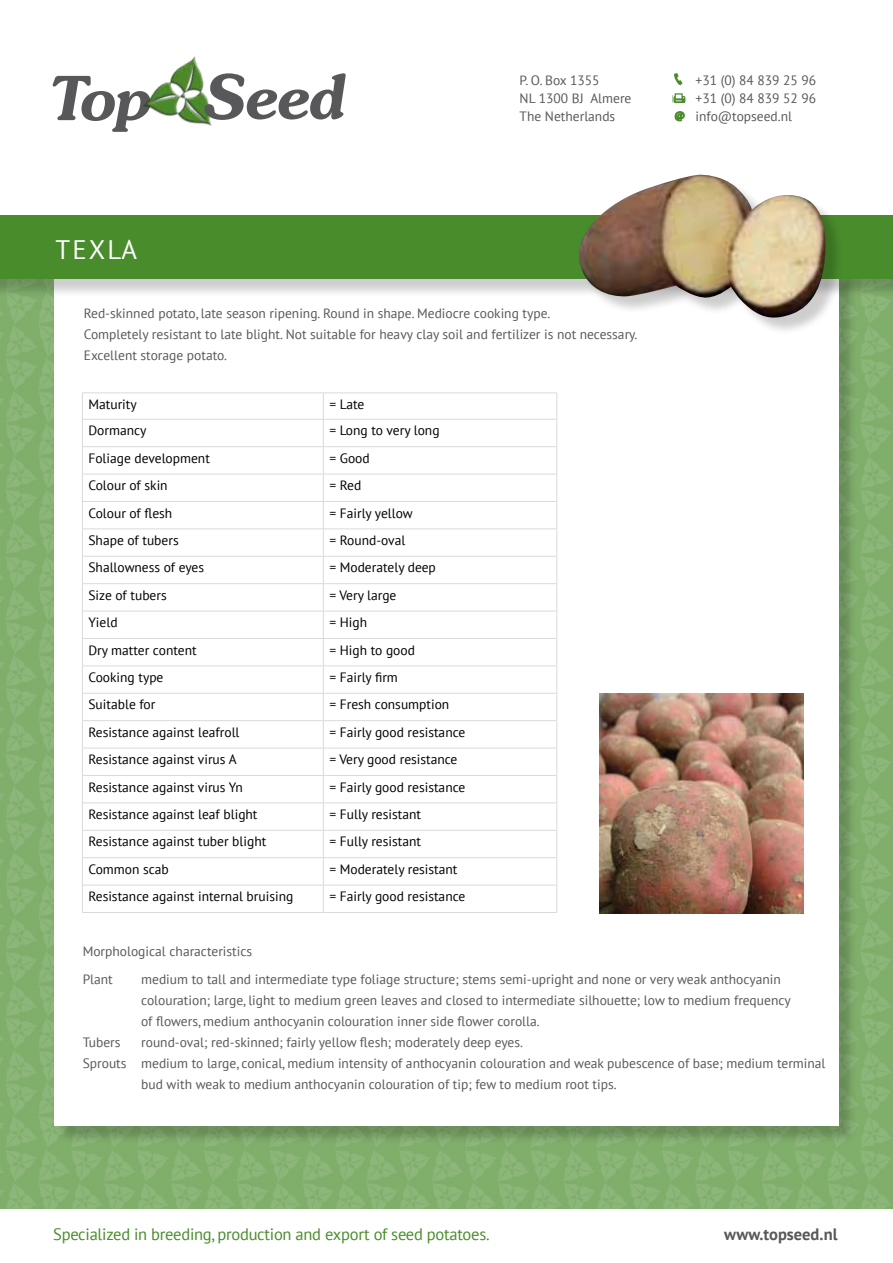
<style>
.page{position:relative;width:893px;height:1263px;background:#fff}
.page>*{position:absolute;margin:0;border:0;box-sizing:border-box;transform-origin:0 0}
.t1{font:italic 600 61.35px "Souvenir IT Cby BT";letter-spacing:-.03em;color:#58585a}
.t2{font:26.7px "PT Sans";letter-spacing:.08em;color:#fff}
.t3{font:16.5px "PT Sans";letter-spacing:-.015em;color:#498c2b}
.t4{font:700 16.5px "PT Sans";color:#58585a}
.t5{font:13.5px/21px "PT Sans";color:#58585a}
.t6{font:13.5px "PT Sans";color:#000}
</style>
<div class="page">
<img style="left:0;top:298px;width:893px;height:911px">
<div style="left:57px;top:270px;width:800px;height:875px;background:#000;opacity:.2"></div>
<div style="left:54px;top:268px;width:785px;height:858px;background:#fff"></div>
<svg style="left:112px;top:91px;width:13px;height:41px"></svg>
<img style="left:125px;top:56px;width:87px;height:76px">
<div style="left:133px;top:129px;width:111px;height:26px;background:#fff"></div>
<svg style="left:674px;top:73px;width:8px;height:12px"></svg>
<svg style="left:673px;top:93px;width:12px;height:10px"></svg>
<svg style="left:675px;top:111px;width:10px;height:10px"></svg>
<div style="left:0;top:218px;width:893px;height:80px;background:#000;opacity:.2"></div>
<div style="left:0;top:215px;width:893px;height:64px;background:#498c2b"></div>
<img style="left:600px;top:693px;width:203px;height:220px">
<hr style="left:82px;top:393px;width:241px;height:1px;background:#d9dadb">
<hr style="left:323px;top:393px;width:234px;height:1px;background:#d9dadb">
<svg style="left:557px;top:393px;width:1px;height:519px"></svg>
<hr style="left:82px;top:419px;width:241px;height:1px;background:#d9dadb">
<hr style="left:323px;top:419px;width:234px;height:1px;background:#d9dadb">
<hr style="left:82px;top:446px;width:241px;height:1px;background:#d9dadb">
<hr style="left:323px;top:446px;width:234px;height:1px;background:#d9dadb">
<hr style="left:82px;top:474px;width:241px;height:1px;background:#d9dadb">
<hr style="left:323px;top:474px;width:234px;height:1px;background:#d9dadb">
<hr style="left:82px;top:501px;width:241px;height:1px;background:#d9dadb">
<hr style="left:323px;top:501px;width:234px;height:1px;background:#d9dadb">
<hr style="left:82px;top:528px;width:241px;height:1px;background:#d9dadb">
<hr style="left:323px;top:528px;width:234px;height:1px;background:#d9dadb">
<hr style="left:82px;top:556px;width:241px;height:1px;background:#d9dadb">
<hr style="left:323px;top:556px;width:234px;height:1px;background:#d9dadb">
<hr style="left:82px;top:583px;width:241px;height:1px;background:#d9dadb">
<hr style="left:323px;top:583px;width:234px;height:1px;background:#d9dadb">
<hr style="left:82px;top:611px;width:241px;height:1px;background:#d9dadb">
<hr style="left:323px;top:611px;width:234px;height:1px;background:#d9dadb">
<hr style="left:82px;top:638px;width:241px;height:1px;background:#d9dadb">
<hr style="left:323px;top:638px;width:234px;height:1px;background:#d9dadb">
<hr style="left:82px;top:665px;width:241px;height:1px;background:#d9dadb">
<hr style="left:323px;top:665px;width:234px;height:1px;background:#d9dadb">
<hr style="left:82px;top:693px;width:241px;height:1px;background:#d9dadb">
<hr style="left:323px;top:693px;width:234px;height:1px;background:#d9dadb">
<hr style="left:82px;top:720px;width:241px;height:1px;background:#d9dadb">
<hr style="left:323px;top:720px;width:234px;height:1px;background:#d9dadb">
<hr style="left:82px;top:748px;width:241px;height:1px;background:#d9dadb">
<hr style="left:323px;top:748px;width:234px;height:1px;background:#d9dadb">
<hr style="left:82px;top:775px;width:241px;height:1px;background:#d9dadb">
<hr style="left:323px;top:775px;width:234px;height:1px;background:#d9dadb">
<hr style="left:82px;top:802px;width:241px;height:1px;background:#d9dadb">
<hr style="left:323px;top:802px;width:234px;height:1px;background:#d9dadb">
<hr style="left:82px;top:830px;width:241px;height:1px;background:#d9dadb">
<hr style="left:323px;top:830px;width:234px;height:1px;background:#d9dadb">
<hr style="left:82px;top:857px;width:241px;height:1px;background:#d9dadb">
<hr style="left:323px;top:857px;width:234px;height:1px;background:#d9dadb">
<hr style="left:82px;top:885px;width:241px;height:1px;background:#d9dadb">
<svg style="left:82px;top:394px;width:1px;height:518px"></svg>
<hr style="left:323px;top:885px;width:234px;height:1px;background:#d9dadb">
<svg style="left:323px;top:394px;width:1px;height:518px"></svg>
<hr style="left:82px;top:912px;width:241px;height:1px;background:#d9dadb">
<hr style="left:323px;top:912px;width:234px;height:1px;background:#d9dadb">
<div style="left:581px;top:177px;width:262px;height:159px;background:#000;opacity:.2"></div>
<img style="left:574px;top:175px;width:252px;height:145px">
<h1 class="t1" style="left:51px;top:59px;width:68px">To</h1>
<h2 class="t2" style="left:55px;top:233px;width:81px">TexLa</h2>
<h1 class="t1" style="left:205px;top:58px;width:142px">Seed</h1>
<p class="t5" style="left:520px;top:71px;width:113px;line-height:18px">P. O. Box 1355<br>NL 1300 BJ Almere<br>The Netherlands</p>
<p class="t5" style="left:695px;top:71px;width:122px;line-height:18px">+31 (0) 84 839 25 96 +31 (0) 84 839 52 96</p>
<p class="t5" style="left:695px;top:106px;width:98px">info@topseed.nl</p>
<p class="t5" style="left:84px;top:302px;width:555px">Red-skinned potato, late season ripening. Round in shape. Mediocre cooking type.<br>Completely resistant to late blight. Not suitable for heavy clay soil and fertilizer is not necessary.<br>Excellent storage potato.</p>
<p class="t6" style="left:88px;top:396px;width:50px">Maturity</p>
<p class="t6" style="left:329px;top:396px;width:37px">= Late</p>
<p class="t6" style="left:88px;top:422px;width:59px">Dormancy</p>
<p class="t6" style="left:329px;top:422px;width:112px">= Long to very long</p>
<p class="t6" style="left:88px;top:449px;width:123px">Foliage development</p>
<p class="t6" style="left:329px;top:449px;width:42px">= Good</p>
<p class="t6" style="left:88px;top:477px;width:81px">Colour of skin</p>
<p class="t6" style="left:329px;top:477px;width:33px">= Red</p>
<p class="t6" style="left:88px;top:504px;width:85px">Colour of flesh</p>
<p class="t6" style="left:329px;top:504px;width:85px">= Fairly yellow</p>
<p class="t6" style="left:88px;top:531px;width:92px">Shape of tubers</p>
<p class="t6" style="left:329px;top:531px;width:78px">= Round-oval</p>
<p class="t6" style="left:88px;top:559px;width:117px">Shallowness of eyes</p>
<p class="t6" style="left:329px;top:559px;width:108px">= Moderately deep</p>
<p class="t6" style="left:88px;top:586px;width:80px">Size of tubers</p>
<p class="t6" style="left:329px;top:586px;width:69px">= Very large</p>
<p class="t6" style="left:88px;top:614px;width:31px">Yield</p>
<p class="t6" style="left:329px;top:614px;width:39px">= High</p>
<p class="t6" style="left:88px;top:641px;width:110px">Dry matter content</p>
<p class="t6" style="left:329px;top:641px;width:87px">= High to good</p>
<p class="t6" style="left:88px;top:668px;width:77px">Cooking type</p>
<p class="t6" style="left:329px;top:668px;width:70px">= Fairly firm</p>
<p class="t6" style="left:88px;top:696px;width:69px">Suitable for</p>
<p class="t6" style="left:329px;top:696px;width:121px">= Fresh consumption</p>
<p class="t6" style="left:88px;top:723px;width:153px">Resistance against leafroll</p>
<p class="t6" style="left:329px;top:723px;width:137px">= Fairly good resistance</p>
<p class="t6" style="left:88px;top:751px;width:150px">Resistance against virus A</p>
<p class="t6" style="left:329px;top:751px;width:130px">= Very good resistance</p>
<p class="t6" style="left:88px;top:778px;width:156px">Resistance against virus Yn</p>
<p class="t6" style="left:329px;top:778px;width:137px">= Fairly good resistance</p>
<p class="t6" style="left:88px;top:805px;width:171px">Resistance against leaf blight</p>
<p class="t6" style="left:329px;top:805px;width:93px">= Fully resistant</p>
<p class="t6" style="left:88px;top:833px;width:179px">Resistance against tuber blight</p>
<p class="t6" style="left:329px;top:833px;width:93px">= Fully resistant</p>
<p class="t6" style="left:88px;top:860px;width:82px">Common scab</p>
<p class="t6" style="left:329px;top:860px;width:130px">= Moderately resistant</p>
<p class="t6" style="left:88px;top:888px;width:206px">Resistance against internal bruising</p>
<p class="t6" style="left:329px;top:888px;width:137px">= Fairly good resistance</p>
<p class="t5" style="left:83px;top:936px;width:171px;line-height:28.5px">Morphological characteristics<br>Plant</p>
<p class="t5" style="left:141px;top:969px;width:651px">medium to tall and intermediate type foliage structure; stems semi-upright and none or very weak anthocyanin colouration; large, light to medium green leaves and closed to intermediate silhouette; low to medium frequency of flowers, medium anthocyanin colouration inner side flower corolla.</p>
<p class="t5" style="left:83px;top:1032px;width:39px">Tubers</p>
<p class="t5" style="left:141px;top:1032px;width:383px">round-oval; red-skinned; fairly yellow flesh; moderately deep eyes.</p>
<p class="t5" style="left:83px;top:1053px;width:744px">Sprouts medium to large, conical, medium intensity of anthocyanin colouration and weak pubescence of base; medium terminal</p>
<p class="t5" style="left:141px;top:1074px;width:477px">bud with weak to medium anthocyanin colouration of tip; few to medium root tips.</p>
<p class="t3" style="left:53px;top:1224px;width:438px">Specialized in breeding, production and export of seed potatoes.</p>
<p class="t4" style="left:724px;top:1223px;width:115px">www.topseed.nl</p>
</div>
